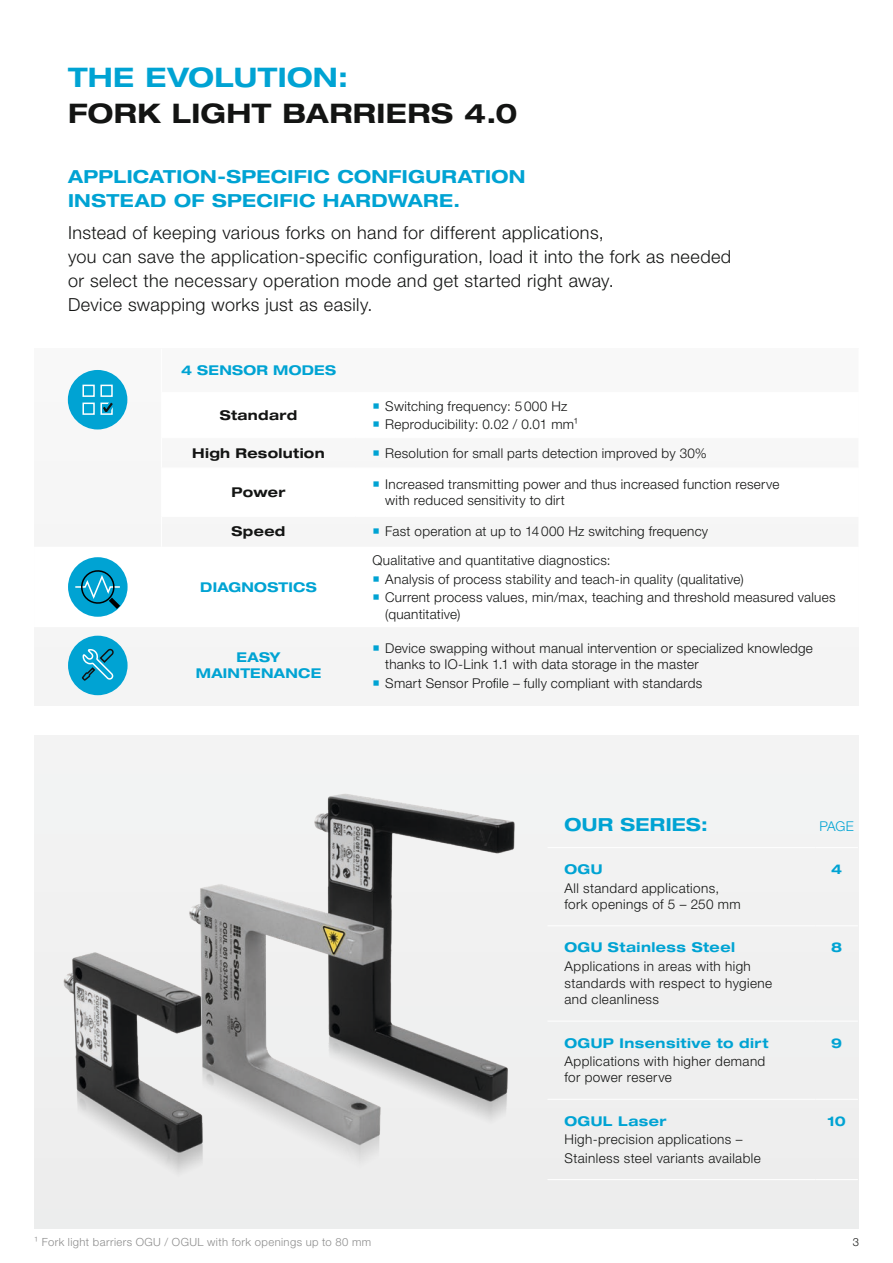
<style>
.page{position:relative;width:893px;height:1263px;background:#fff}
.page>*{position:absolute;margin:0;border:0;box-sizing:border-box;transform-origin:0 0}
.t1{font:700 expanded 27px "Helvetica Neue LTW1 G";letter-spacing:.015em;color:#131413}
.t2{font:700 expanded 27px "Helvetica Neue LTW1 G";letter-spacing:.015em;color:#00a3d3}
.t3{font:300 18px/24px "Helvetica Neue LTW1 G";letter-spacing:.025em;color:#131413}
.t4{font:700 expanded 18px/24px "Helvetica Neue LTW1 G";letter-spacing:.02em;color:#00a3d3}
.t5{font:300 13.5px/16.5px "Helvetica Neue LTW1 G";letter-spacing:.02em;color:#131413}
.t6{font:700 expanded 13.5px/16.2px "Helvetica Neue LTW1 G";letter-spacing:.025em;color:#00a3d3;text-align:center}
.t7{font:700 expanded 13.5px "Helvetica Neue LTW1 G";letter-spacing:.025em;color:#131413}
.t8{font:300 13.5px "Helvetica Neue LTW1 G";color:#00a3d3}
.t9{font:300 11.25px "Helvetica Neue LTW1 G";letter-spacing:.035em;color:#8d8d8d}
.t10{font:300 11.25px "Helvetica Neue LTW1 G";color:#131413}
.s1{color:#00a3d3}
</style>
<div class="page">
<div style="left:34px;top:349px;width:825px;height:357px;background:#f8f8f8"></div>
<hr style="left:161px;top:349px;width:1px;height:43px;background:#fff">
<hr style="left:161px;top:392px;width:194px;height:1px;background:#fff">
<hr style="left:161px;top:393px;width:1px;height:44px;background:#fff">
<hr style="left:355px;top:392px;width:504px;height:1px;background:#fff">
<hr style="left:161px;top:437px;width:194px;height:1px;background:#fff">
<hr style="left:161px;top:438px;width:1px;height:30px;background:#fff">
<hr style="left:355px;top:437px;width:504px;height:1px;background:#fff">
<hr style="left:161px;top:468px;width:194px;height:1px;background:#fff">
<hr style="left:161px;top:468px;width:1px;height:48px;background:#fff">
<hr style="left:355px;top:468px;width:504px;height:1px;background:#fff">
<hr style="left:161px;top:516px;width:194px;height:1px;background:#fff">
<hr style="left:161px;top:517px;width:1px;height:30px;background:#fff">
<hr style="left:355px;top:516px;width:504px;height:1px;background:#fff">
<div style="left:68px;top:370px;width:59px;height:59px;background:#00a3d3;border-radius:50%"></div>
<div style="left:82px;top:385px;width:13px;height:12px;border:2px solid #fff"></div>
<div style="left:100px;top:385px;width:13px;height:12px;border:2px solid #fff"></div>
<div style="left:82px;top:403px;width:13px;height:12px;border:2px solid #fff"></div>
<svg style="left:100px;top:395px;width:13px;height:20px"></svg>
<div style="left:68px;top:557px;width:60px;height:60px;background:#00a3d3;border-radius:50%"></div>
<svg style="left:74px;top:568px;width:51px;height:46px"></svg>
<div style="left:68px;top:636px;width:60px;height:59px;background:#00a3d3;border-radius:50%"></div>
<svg style="left:81px;top:648px;width:33px;height:33px"></svg>
<div style="left:34px;top:736px;width:825px;height:493px;background:#eff0f0"></div>
<img style="left:38px;top:735px;width:502px;height:439px">
<hr style="left:547px;top:847px;width:268px;height:1px;background:#fff">
<hr style="left:815px;top:847px;width:43px;height:1px;background:#fff">
<hr style="left:547px;top:1179px;width:268px;height:1px;background:#fff">
<hr style="left:815px;top:1179px;width:43px;height:1px;background:#fff">
<hr style="left:547px;top:925px;width:268px;height:1px;background:#fff">
<hr style="left:815px;top:925px;width:43px;height:1px;background:#fff">
<hr style="left:547px;top:1021px;width:268px;height:1px;background:#fff">
<hr style="left:815px;top:1021px;width:43px;height:1px;background:#fff">
<hr style="left:547px;top:1099px;width:268px;height:1px;background:#fff">
<hr style="left:815px;top:1099px;width:43px;height:1px;background:#fff">
<h1 class="t2" style="left:68px;top:60px;width:281px">THE EVOLUTION:</h1>
<h1 class="t1" style="left:68px;top:96px;width:451px">FORK LIGHT BARRIERS 4.0</h1>
<h2 class="t4" style="left:68px;top:164px;width:459px">APPLICATION-SPECIFIC CONFIGURATION<br>INSTEAD OF SPECIFIC HARDWARE.</h2>
<p class="t3" style="left:68px;top:221px;width:665px">Instead of keeping various forks on hand for different applications,<br>you can save the application-specific configuration, load it into the fork as needed or select the necessary operation mode and get started right away.<br>Device swapping works just as easily.</p>
<p class="t6" style="left:181px;top:362px;width:157px">4 SENSOR MODES</p>
<p class="t7" style="left:220px;top:406px;width:79px">Standard</p>
<p class="t5" style="left:372px;top:397px;width:196px"><span class="s1">○</span> Switching frequency: 5000 Hz</p>
<p class="t5" style="left:372px;top:416px;width:208px"><span class="s1">○</span> Reproducibility: 0.02 / 0.01 mm¹</p>
<p class="t7" style="left:192px;top:444px;width:134px">High Resolution</p>
<p class="t5" style="left:372px;top:445px;width:336px"><span class="s1">○</span> Resolution for small parts detection improved by 30%</p>
<p class="t7" style="left:232px;top:483px;width:55px">Power</p>
<p class="t5" style="left:385px;top:476px;width:396px;text-indent:-13px"><span class="s1">○</span> Increased transmitting power and thus increased function reserve with reduced sensitivity to dirt</p>
<p class="t7" style="left:232px;top:523px;width:55px">Speed</p>
<p class="t5" style="left:372px;top:523px;width:337px"><span class="s1">○</span> Fast operation at up to 14000 Hz switching frequency</p>
<p class="t6" style="left:200px;top:578px;width:118px">DIAGNOSTICS</p>
<p class="t5" style="left:372px;top:552px;width:240px">Qualitative and quantitative diagnostics:</p>
<p class="t5" style="left:372px;top:570px;width:373px"><span class="s1">○</span> Analysis of process stability and teach-in quality (qualitative)</p>
<p class="t5" style="left:385px;top:589px;width:452px;text-indent:-13px"><span class="s1">○</span> Current process values, min/max, teaching and threshold measured values (quantitative)</p>
<p class="t6" style="left:196px;top:649px;width:127px">EASY<br>MAINTENANCE</p>
<p class="t5" style="left:385px;top:640px;width:429px;text-indent:-13px"><span class="s1">○</span> Device swapping without manual intervention or specialized knowledge thanks to IO-Link 1.1 with data storage in the master</p>
<p class="t5" style="left:372px;top:675px;width:331px"><span class="s1">○</span> Smart Sensor Profile – fully compliant with standards</p>
<h2 class="t4" style="left:564px;top:811px;width:145px">OUR SERIES:</h2>
<p class="t8" style="left:819px;top:817px;width:36px">PAGE</p>
<p class="t6" style="left:564px;top:861px;width:39px">OGU</p>
<p class="t5" style="left:564px;top:880px;width:178px">All standard applications, fork openings of 5 – 250 mm</p>
<p class="t6" style="left:831px;top:861px;width:13px">4</p>
<p class="t9" style="left:34px;top:1234px;width:339px">¹ Fork light barriers OGU / OGUL with fork openings up to 80 mm</p>
<p class="t6" style="left:564px;top:939px;width:172px">OGU Stainless Steel</p>
<p class="t5" style="left:564px;top:958px;width:209px">Applications in areas with high standards with respect to hygiene and cleanliness</p>
<p class="t6" style="left:564px;top:1034px;width:205px">OGUP Insensitive to dirt</p>
<p class="t5" style="left:564px;top:1053px;width:202px">Applications with higher demand for power reserve</p>
<p class="t6" style="left:564px;top:1112px;width:103px">OGUL Laser</p>
<p class="t5" style="left:564px;top:1130px;width:198px;line-height:18.3px">High-precision applications –<br>Stainless steel variants available</p>
<p class="t6" style="left:831px;top:939px;width:13px">8</p>
<p class="t6" style="left:831px;top:1034px;width:13px">9</p>
<p class="t6" style="left:827px;top:1112px;width:20px">10</p>
<p class="t10" style="left:853px;top:1234px;width:8px">3</p>
</div>
